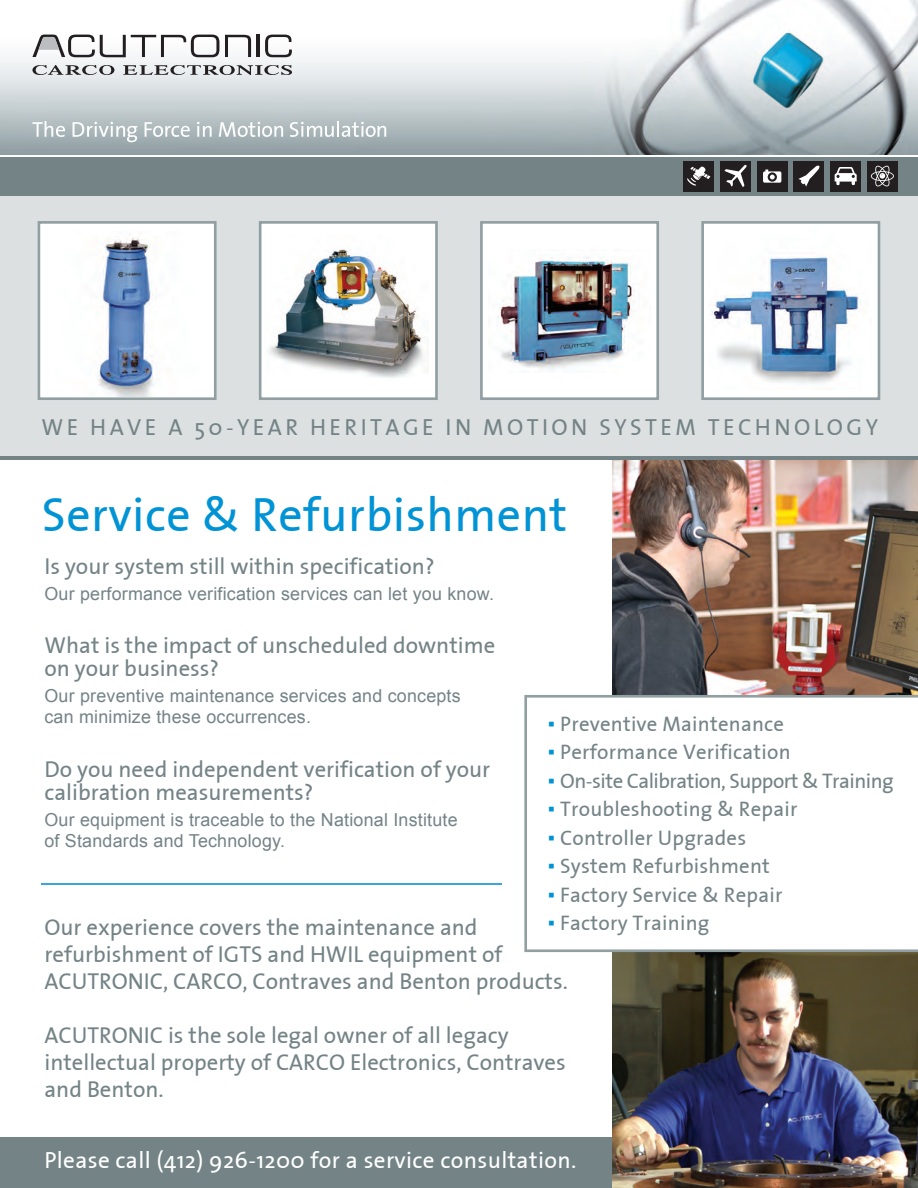
<style>
.page{position:relative;width:918px;height:1188px;background:#fff}
.page>*{position:absolute;margin:0;border:0;box-sizing:border-box;transform-origin:0 0}
.t1{font:47.85px "The Sans Plain";letter-spacing:.01em;color:#0093d5}
.t2{font:23.1px "The Sans Plain";letter-spacing:.015em;color:#fff}
.t3{font:22.95px "The Sans Plain";letter-spacing:.15em;color:#748386}
.t4{font:22.8px/27px "The Sans Plain";color:#748386}
.t5{font:20.85px "The Sans Plain";letter-spacing:.01em;color:#748386}
.t6{font:20.85px "The Sans Plain";letter-spacing:-.025em;color:#748386}
.t7{font:17.85px/21.1px "Arial";letter-spacing:.01em;color:#748386}
.s1{font-family:"Arial";color:#0093d5}
</style>
<div class="page">
<img style="left:612px;top:460px;width:306px;height:235px">
<div style="left:0;top:193px;width:918px;height:266px;background:#dce0e1"></div>
<img style="left:0;top:0;width:918px;height:155px">
<div style="left:0;top:1137px;width:918px;height:51px;background:#748386"></div>
<img style="left:612px;top:952px;width:306px;height:236px">
<hr style="left:41px;top:884px;width:460px;height:1px;background:#3ba6dd">
<div style="left:38px;top:221px;width:179px;height:179px;background:#fff;border:3px solid #919fa2"></div>
<div style="left:259px;top:221px;width:179px;height:179px;background:#fff;border:3px solid #919fa2"></div>
<div style="left:480px;top:221px;width:179px;height:179px;background:#fff;border:3px solid #919fa2"></div>
<div style="left:701px;top:221px;width:179px;height:179px;background:#fff;border:3px solid #919fa2"></div>
<img style="left:46px;top:238px;width:165px;height:159px">
<img style="left:268px;top:249px;width:161px;height:129px">
<img style="left:498px;top:257px;width:136px;height:113px">
<img style="left:711px;top:257px;width:150px;height:127px">
<div style="left:0;top:157px;width:918px;height:38px;background:#748386"></div>
<hr style="left:0;top:457px;width:918px;height:3px;background:#748386">
<svg style="left:225px;top:35px;width:26px;height:22px"></svg>
<hr style="left:257px;top:35px;width:3px;height:22px;background:#231f20">
<svg style="left:265px;top:35px;width:27px;height:22px"></svg>
<svg style="left:32px;top:35px;width:187px;height:22px"></svg>
<svg style="left:32px;top:65px;width:82px;height:10px"></svg>
<svg style="left:123px;top:65px;width:169px;height:10px;background:#a8a9aa"></svg>
<svg style="left:32px;top:121px;width:33px;height:16px"></svg>
<svg style="left:73px;top:122px;width:64px;height:20px"></svg>
<svg style="left:145px;top:122px;width:45px;height:15px"></svg>
<svg style="left:197px;top:122px;width:15px;height:15px"></svg>
<svg style="left:219px;top:122px;width:64px;height:15px"></svg>
<svg style="left:290px;top:121px;width:96px;height:16px"></svg>
<div style="left:757px;top:161px;width:30px;height:30px;background:#231f20"></div>
<svg style="left:763px;top:170px;width:18px;height:13px"></svg>
<div style="left:720px;top:161px;width:31px;height:30px;background:#231f20"></div>
<svg style="left:724px;top:164px;width:23px;height:23px"></svg>
<div style="left:794px;top:161px;width:30px;height:30px;background:#231f20"></div>
<svg style="left:798px;top:165px;width:22px;height:22px"></svg>
<div style="left:684px;top:161px;width:30px;height:30px;background:#231f20"></div>
<svg style="left:687px;top:166px;width:23px;height:20px"></svg>
<div style="left:831px;top:161px;width:30px;height:30px;background:#231f20"></div>
<svg style="left:835px;top:167px;width:22px;height:18px"></svg>
<div style="left:867px;top:161px;width:31px;height:30px;background:#231f20"></div>
<svg style="left:871px;top:166px;width:23px;height:20px"></svg>
<svg style="left:524px;top:695px;width:394px;height:257px"></svg>
<p class="t3" style="left:41px;top:408px;width:838px">WE HAVE A 50-YEAR HERITAGE IN MOTION SYSTEM TECHNOLOGY</p>
<h1 class="t1" style="left:42px;top:475px;width:527px">Service &amp; Refurbishment</h1>
<p class="t4" style="left:44px;top:552px;width:392px">Is your system still within specification?</p>
<p class="t7" style="left:44px;top:583px;width:451px">Our performance verification services can let you know.</p>
<p class="t4" style="left:44px;top:634px;width:452px;line-height:22.8px">What is the impact of unscheduled downtime on your business?</p>
<p class="t7" style="left:44px;top:686px;width:418px">Our preventive maintenance services and concepts can minimize these occurrences.</p>
<p class="t4" style="left:44px;top:757px;width:447px;line-height:22.8px">Do you need independent verification of your calibration measurements?</p>
<p class="t7" style="left:44px;top:809px;width:415px">Our equipment is traceable to the National Institute of Standards and Technology.</p>
<p class="t5" style="left:548px;top:706px;width:238px"><span class="s1">▪</span> Preventive Maintenance</p>
<p class="t5" style="left:548px;top:735px;width:244px"><span class="s1">▪</span> Performance Verification</p>
<p class="t6" style="left:548px;top:763px;width:347px"><span class="s1">▪</span> On-site Calibration, Support &amp; Training</p>
<p class="t5" style="left:548px;top:792px;width:251px"><span class="s1">▪</span> Troubleshooting &amp; Repair</p>
<p class="t5" style="left:548px;top:820px;width:200px"><span class="s1">▪</span> Controller Upgrades</p>
<p class="t5" style="left:548px;top:849px;width:224px"><span class="s1">▪</span> System Refurbishment</p>
<p class="t5" style="left:548px;top:877px;width:236px"><span class="s1">▪</span> Factory Service &amp; Repair</p>
<p class="t5" style="left:548px;top:906px;width:163px"><span class="s1">▪</span> Factory Training</p>
<p class="t4" style="left:44px;top:913px;width:525px">Our experience covers the maintenance and refurbishment of IGTS and HWIL equipment of<br>ACUTRONIC, CARCO, Contraves and Benton products.</p>
<p class="t4" style="left:44px;top:1021px;width:523px">ACUTRONIC is the sole legal owner of all legacy intellectual property of CARCO Electronics, Contraves and Benton.</p>
<p class="t2" style="left:44px;top:1141px;width:533px">Please call (412) 926-1200 for a service consultation.</p>
</div>
